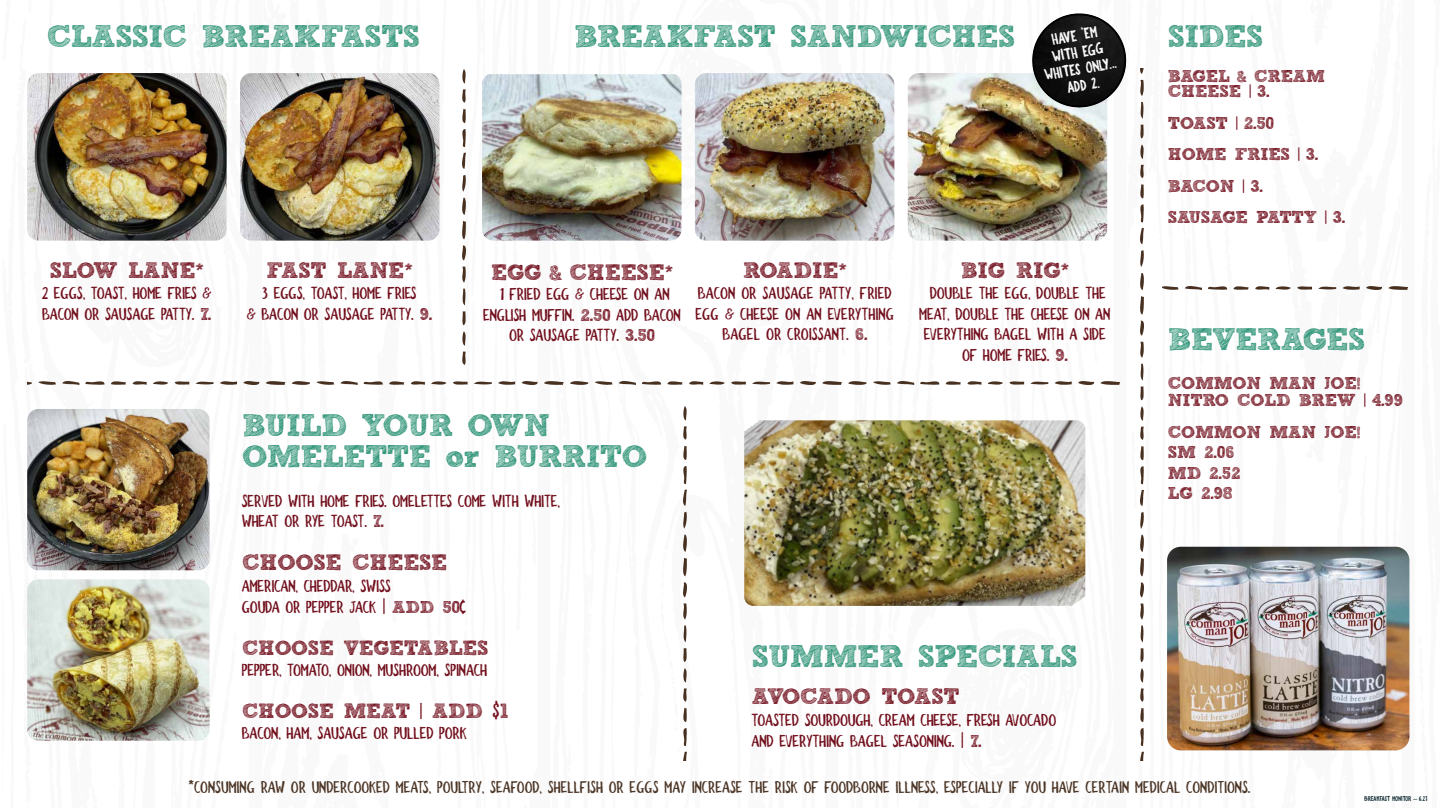
<style>
.page{position:relative;width:1440px;height:810px;background:#fff}
.page>*{position:absolute;margin:0;border:0;box-sizing:border-box;transform-origin:0 0}
.t1{font:700 31.06px/31.1px "freeversion Sketch Block";letter-spacing:-.02em;color:#2e9477}
.t2{font:700 22.25px "freeversion Sketch Block";letter-spacing:-.01em;color:#6e0917}
.t3{font:700 20.5px "freeversion Sketch Block";letter-spacing:-.01em;color:#6e0917}
.t4{font:17.12px/20.5px "Bite Chalk Normal";letter-spacing:-.01em;color:#6e0917}
.t5{font:700 17.12px/31.4px "freeversion Sketch Block";letter-spacing:-.01em;color:#6e0917}
.t6{font:16.81px "Bite Chalk Normal";color:#473020}
.t7{font:700 15.56px/16.6px "Bite Chalk";color:#fff;text-align:center}
.t8{font:700 6.88px "Bite Chalk";color:#0e2932}
.s1{font-family:"Cabin Sketch"}
.s2{font-family:"Bite Chalk Normal";font-weight:400}
.s3{font-family:"Cabin Sketch";font-size:20.88px}
.s4{font-family:"freeversion Sketch Block";font-weight:700}
.s5{font-size:20.06px}
.s6{font-family:"Bite Chalk";font-weight:700}
.s7{font-family:"Bite Chalk"}
.s8{font-family:"Arial";font-weight:400}
</style>
<div class="page">
<img style="left:1140px;top:68px;width:4px;height:693px">
<img style="left:683px;top:406px;width:4px;height:355px">
<img style="left:462px;top:69px;width:4px;height:296px">
<img style="left:27px;top:73px;width:200px;height:168px">
<img style="left:240px;top:73px;width:200px;height:168px">
<img style="left:482px;top:74px;width:200px;height:167px">
<img style="left:695px;top:73px;width:199px;height:168px">
<img style="left:1167px;top:547px;width:242px;height:203px">
<img style="left:908px;top:73px;width:199px;height:168px">
<svg style="left:1032px;top:13px;width:94px;height:95px;background:#434342"></svg>
<img style="left:27px;top:409px;width:183px;height:161px">
<img style="left:744px;top:420px;width:341px;height:186px">
<img style="left:27px;top:579px;width:183px;height:162px">
<img style="left:27px;top:381px;width:1094px;height:4px">
<img style="left:1163px;top:286px;width:246px;height:4px">
<h1 class="t1" style="left:47px;top:24px;width:375px">CLASSIC BREAKFASTS</h1>
<h1 class="t1" style="left:574px;top:24px;width:443px">BREAKFAST SANDWICHES</h1>
<h1 class="t1" style="left:1168px;top:24px;width:97px">SIDES</h1>
<p class="t7" style="left:1038px;top:34px;width:74px;rotate:-10deg">HAVE ’EM<br>WITH EGG<br>WHITES ONLY...<br>ADD 2.</p>
<p class="t5" style="left:1168px;top:70px;width:159px;line-height:15.8px">BAGEL <span class="s1">&amp;</span> CREAM<br>CHEESE <span class="s2">|</span> 3.</p>
<p class="t5" style="left:1168px;top:109px;width:179px">TOAST <span class="s2">|</span> 2.50<br>HOME FRIES <span class="s2">|</span> 3.<br>BACON <span class="s2">|</span> 3.<br>SAUSAGE PATTY <span class="s2">|</span> 3.</p>
<p class="t2" style="left:50px;top:262px;width:156px">SLOW LANE<span class="s3">*</span></p>
<p class="t4" style="left:42px;top:283px;width:171px">2 EGGS, TOAST, HOME FRIES &amp;<br>BACON OR SAUSAGE PATTY. <span class="s4">7.</span></p>
<p class="t2" style="left:267px;top:262px;width:148px">FAST LANE<span class="s3">*</span></p>
<p class="t4" style="left:247px;top:283px;width:187px;text-align:center">3 EGGS, TOAST, HOME FRIES<br>&amp; BACON OR SAUSAGE PATTY. <span class="s4">9.</span></p>
<p class="t2" style="left:491px;top:264px;width:184px">EGG <span class="s1">&amp;</span> CHEESE<span class="s3">*</span></p>
<p class="t4" style="left:483px;top:284px;width:199px;text-align:center">1 FRIED EGG &amp; CHEESE ON AN<br>ENGLISH MUFFIN. <span class="s4">2.50</span> ADD BACON<br>OR SAUSAGE PATTY. <span class="s4">3.50</span></p>
<p class="t2" style="left:743px;top:262px;width:105px">ROADIE<span class="s3">*</span></p>
<p class="t4" style="left:696px;top:283px;width:200px;text-align:center">BACON OR SAUSAGE PATTY, FRIED<br>EGG &amp; CHEESE ON AN EVERYTHING<br>BAGEL OR CROISSANT. <span class="s4">6.</span></p>
<p class="t2" style="left:961px;top:262px;width:110px">BIG RIG<span class="s3">*</span></p>
<p class="t4" style="left:920px;top:283px;width:193px;text-align:center">DOUBLE THE EGG, DOUBLE THE<br>MEAT, DOUBLE THE CHEESE ON AN<br>EVERYTHING BAGEL WITH A SIDE<br>OF HOME FRIES. <span class="s4">9.</span></p>
<h1 class="t1" style="left:242px;top:414px;width:407px">BUILD YOUR OWN<br>OMELETTE or BURRITO</h1>
<p class="t4" style="left:242px;top:491px;width:320px">SERVED WITH HOME FRIES. OMELETTES COME WITH WHITE,<br>WHEAT OR RYE TOAST. <span class="s4">7.</span></p>
<p class="t2" style="left:242px;top:554px;width:207px">CHOOSE CHEESE</p>
<p class="t4" style="left:242px;top:575px;width:226px;line-height:21.6px">AMERICAN, CHEDDAR, SWISS<br>GOUDA OR PEPPER JACK <span class="s5">|</span> <span class="s4">ADD 50</span><span class="s6">¢</span></p>
<p class="t3" style="left:242px;top:640px;width:248px">CHOOSE VEGETABLES</p>
<p class="t4" style="left:242px;top:660px;width:247px">PEPPER, TOMATO, ONION, MUSHROOM, SPINACH</p>
<p class="t3" style="left:242px;top:703px;width:268px">CHOOSE MEAT <span class="s2">|</span> ADD <span class="s7">$</span>1</p>
<p class="t4" style="left:242px;top:723px;width:227px">BACON, HAM, SAUSAGE OR PULLED PORK</p>
<h1 class="t1" style="left:752px;top:644px;width:327px">SUMMER SPECIALS</h1>
<p class="t2" style="left:752px;top:688px;width:209px">AVOCADO TOAST</p>
<p class="t4" style="left:752px;top:709px;width:306px;line-height:21.6px">TOASTED SOURDOUGH, CREAM CHEESE, FRESH AVOCADO<br>AND EVERYTHING BAGEL SEASONING. <span class="s5">|</span> <span class="s4">7.</span></p>
<h1 class="t1" style="left:1168px;top:328px;width:199px">BEVERAGES</h1>
<p class="t5" style="left:1168px;top:377px;width:237px;line-height:17.1px">COMMON MAN JOE<span class="s1">!<br></span>NITRO COLD BREW <span class="s2">|</span> 4.99</p>
<p class="t5" style="left:1168px;top:423px;width:194px;line-height:20.5px">COMMON MAN JOE<span class="s1">!<br></span>SM 2.06<br>MD 2.52<br>LG 2.98</p>
<p class="t6" style="left:189px;top:779px;width:1063px">*CONSUMING RAW OR UNDERCOOKED MEATS, POULTRY, SEAFOOD, SHELLFISH OR EGGS MAY INCREASE THE RISK OF FOODBORNE ILLNESS, ESPECIALLY IF YOU HAVE CERTAIN MEDICAL CONDITIONS.</p>
<p class="t8" style="left:1365px;top:795px;width:64px">BREAKFAST MONITOR <span class="s8">–</span> 6.21</p>
</div>
